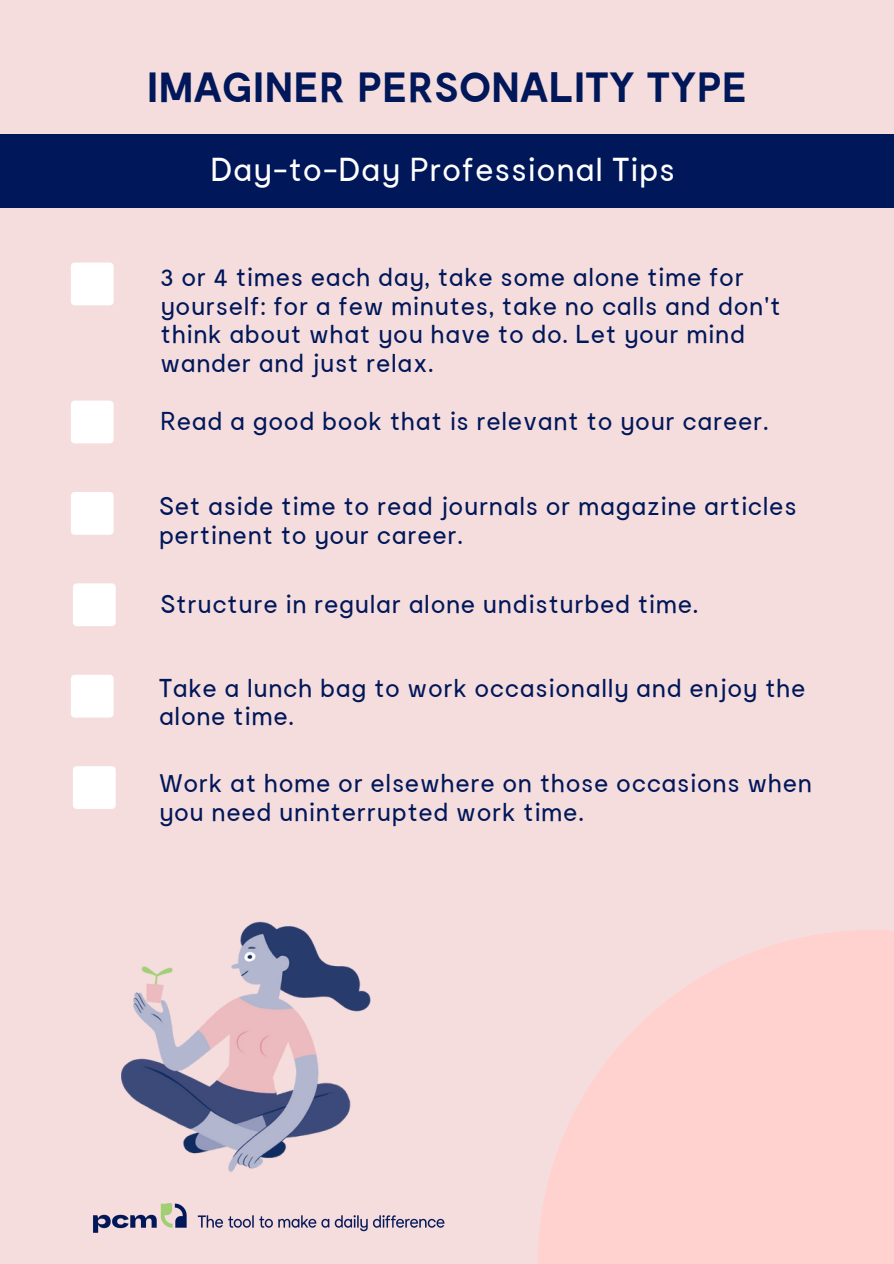
<style>
.page{position:relative;width:894px;height:1264px;background:#fff}
.page>*{position:absolute;margin:0;border:0;box-sizing:border-box;transform-origin:0 0}
.t1{font:700 42px "PCM Moderat";color:#00175a}
.t2{font:33px "PCM Moderat";color:#fff}
.t3{font:25.8px/28.2px "PCM Moderat";color:#00175a}
.t4{font:25.65px/29px "PCM Moderat";color:#00175a}
</style>
<div class="page">
<div style="left:0;top:2px;width:893px;height:1261px;background:#f6dddd"></div>
<hr style="left:0;top:0;width:893px;height:2px;background:#edbbbb">
<svg style="left:538px;top:930px;width:355px;height:333px;fill:#ffd1cf"></svg>
<div style="left:71px;top:262px;width:43px;height:43px;background:#fff"></div>
<div style="left:71px;top:400px;width:43px;height:43px;background:#fff"></div>
<div style="left:71px;top:492px;width:43px;height:43px;background:#fff"></div>
<div style="left:73px;top:583px;width:43px;height:43px;background:#fff"></div>
<div style="left:71px;top:675px;width:43px;height:42px;background:#fff"></div>
<div style="left:73px;top:766px;width:43px;height:43px;background:#fff"></div>
<img style="left:93px;top:1203px;width:352px;height:30px">
<div style="left:0;top:134px;width:893px;height:73px;background:#00175a"></div>
<img style="left:121px;top:921px;width:250px;height:251px">
<h1 class="t1" style="left:147px;top:68px;width:602px">IMAGINER PERSONALITY TYPE</h1>
<p class="t2" style="left:210px;top:154px;width:466px">Day-to-Day Professional Tips</p>
<p class="t4" style="left:160px;top:263px;width:622px">3 or 4 times each day, take some alone time for yourself: for a few minutes, take no calls and don't think about what you have to do. Let your mind wander and just relax.</p>
<p class="t3" style="left:160px;top:408px;width:610px">Read a good book that is relevant to your career.</p>
<p class="t3" style="left:159px;top:492px;width:639px;line-height:29px">Set aside time to read journals or magazine articles pertinent to your career.</p>
<p class="t3" style="left:160px;top:590px;width:540px">Structure in regular alone undisturbed time.</p>
<p class="t3" style="left:159px;top:675px;width:648px">Take a lunch bag to work occasionally and enjoy the alone time.</p>
<p class="t3" style="left:159px;top:770px;width:655px">Work at home or elsewhere on those occasions when you need uninterrupted work time.</p>
</div>
